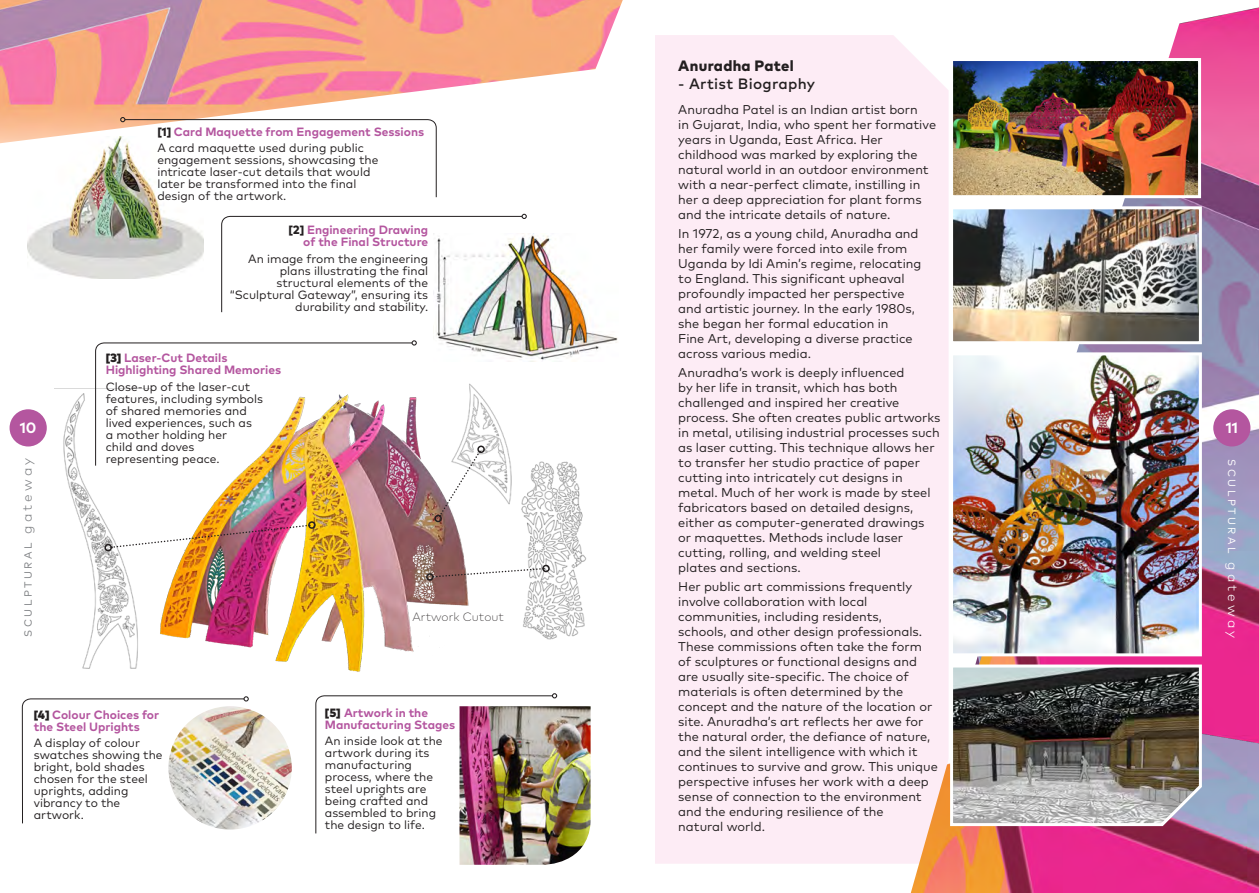
<style>
.page{position:relative;width:1259px;height:893px;background:#fff}
.page>*{position:absolute;margin:0;border:0;box-sizing:border-box;transform-origin:0 0}
.t1{font:500 15px "Mark Pro";letter-spacing:.02em;color:#231f20}
.t2{font:800 15px "Mark Pro";letter-spacing:.02em;color:#231f20}
.t3{font:700 15px "Mark Pro";color:#fff}
.t4{font:12.75px/15px "Mark Pro";color:#231f20}
.t5{font:12px/12px "Mark Pro";color:#231f20}
.t6{font:700 12px/12px "Mark Pro";color:#b4569f}
.t7{font:200 12px "Mark Pro";color:#231f20}
.t8{font:10.5px "Mark Pro";letter-spacing:.235em;color:#fff}
.t9{font:10.5px "Mark Pro";letter-spacing:.235em;color:#808285}
.s1{font-weight:800;color:#231f20}
.s2{font-weight:900;color:#231f20}
.s3{font-weight:300;font-size:13.5px}
</style>
<div class="page">
<div style="left:655px;top:35px;width:293px;height:829px;background:#fdecf5"></div>
<img style="left:910px;top:213px;width:349px;height:680px">
<img style="left:0;top:0;width:623px;height:143px">
<img style="left:954px;top:7px;width:305px;height:738px">
<div style="left:10px;top:409px;width:37px;height:37px;background:#b4569f;border-radius:50%"></div>
<div style="left:1213px;top:409px;width:37px;height:37px;background:#b4569f;border-radius:50%"></div>
<img style="left:954px;top:62px;width:243px;height:132px">
<div style="left:950px;top:58px;width:251px;height:140px;border:3px solid #fff"></div>
<img style="left:954px;top:210px;width:244px;height:130px">
<div style="left:950px;top:206px;width:252px;height:138px;border:3px solid #fff"></div>
<img style="left:954px;top:356px;width:244px;height:296px">
<div style="left:950px;top:352px;width:252px;height:304px;border:3px solid #fff"></div>
<svg style="left:948px;top:663px;width:255px;height:165px;background:#76706c"></svg>
<img style="left:28px;top:136px;width:132px;height:75px">
<img style="left:436px;top:234px;width:182px;height:128px">
<img style="left:469px;top:383px;width:43px;height:122px">
<img style="left:521px;top:461px;width:66px;height:179px">
<img style="left:168px;top:706px;width:124px;height:123px;border-radius:62px">
<img style="left:459px;top:706px;width:131px;height:159px">
<img style="left:244px;top:385px;width:229px;height:287px">
<svg style="left:120px;top:117px;width:316px;height:81px"></svg>
<img style="left:244px;top:340px;width:173px;height:126px">
<svg style="left:244px;top:214px;width:283px;height:99px"></svg>
<svg style="left:22px;top:211px;width:222px;height:613px"></svg>
<svg style="left:243px;top:696px;width:6px;height:5px"></svg>
<img style="left:315px;top:693px;width:242px;height:141px">
<img style="left:111px;top:524px;width:199px;height:25px">
<div style="left:104px;top:544px;width:8px;height:7px;border:2px solid #231f20;border-radius:50%"></div>
<div style="left:308px;top:521px;width:8px;height:8px;border:2px solid #231f20;border-radius:50%"></div>
<svg style="left:433px;top:567px;width:111px;height:11px"></svg>
<div style="left:542px;top:565px;width:8px;height:7px;border:2px solid #231f20;border-radius:50%"></div>
<div style="left:426px;top:573px;width:7px;height:8px;border:2px solid #231f20;border-radius:50%"></div>
<svg style="left:438px;top:451px;width:42px;height:66px"></svg>
<div style="left:477px;top:446px;width:8px;height:7px;border:2px solid #231f20;border-radius:50%"></div>
<div style="left:434px;top:515px;width:8px;height:7px;border:2px solid #231f20;border-radius:50%"></div>
<p class="t2" style="left:678px;top:55px;width:117px">Anuradha Patel</p>
<p class="t1" style="left:678px;top:73px;width:138px">- Artist Biography</p>
<p class="t4" style="left:678px;top:101px;width:259px">Anuradha Patel is an Indian artist born<br>in Gujarat, India, who spent her formative years in Uganda, East Africa. Her childhood was marked by exploring the natural world in an outdoor environment with a near-perfect climate, instilling in her a deep appreciation for plant forms and the intricate details of nature.</p>
<p class="t4" style="left:678px;top:225px;width:245px">In 1972, as a young child, Anuradha and her family were forced into exile from Uganda by Idi Amin’s regime, relocating to England. This significant upheaval profoundly impacted her perspective and artistic journey. In the early 1980s, she began her formal education in<br>Fine Art, developing a diverse practice across various media.</p>
<p class="t4" style="left:678px;top:364px;width:264px">Anuradha’s work is deeply influenced<br>by her life in transit, which has both challenged and inspired her creative process. She often creates public artworks in metal, utilising industrial processes such as laser cutting. This technique allows her to transfer her studio practice of paper cutting into intricately cut designs in metal. Much of her work is made by steel fabricators based on detailed designs, either as computer-generated drawings or maquettes. Methods include laser cutting, rolling, and welding steel<br>plates and sections.</p>
<p class="t4" style="left:678px;top:578px;width:261px">Her public art commissions frequently involve collaboration with local communities, including residents,<br>schools, and other design professionals.<br>These commissions often take the form of sculptures or functional designs and are usually site-specific. The choice of materials is often determined by the concept and the nature of the location or site. Anuradha’s art reflects her awe for the natural order, the defiance of nature, and the silent intelligence with which it continues to survive and grow. This unique perspective infuses her work with a deep sense of connection to the environment and the enduring resilience of the<br>natural world.</p>
<p class="t6" style="left:157px;top:124px;width:268px"><span class="s1">[1]</span> Card Maquette from Engagement Sessions</p>
<p class="t5" style="left:157px;top:141px;width:222px">A card maquette used during public engagement sessions, showcasing the intricate laser-cut details that would later be transformed into the final design of the artwork.</p>
<p class="t6" style="left:288px;top:223px;width:141px;text-align:right"><span class="s1">[2]</span> Engineering Drawing of the Final Structure</p>
<p class="t5" style="left:230px;top:252px;width:200px;text-align:right">An image from the engineering plans illustrating the final structural elements of the “Sculptural Gateway”, ensuring its durability and stability.</p>
<p class="t6" style="left:106px;top:351px;width:177px"><span class="s2">[3]</span> Laser-Cut Details<br>Highlighting Shared Memories</p>
<p class="t5" style="left:106px;top:379px;width:159px">Close-up of the laser-cut features, including symbols of shared memories and lived experiences, such as<br>a mother holding her<br>child and doves representing peace.</p>
<p class="t3" style="left:20px;top:417px;width:18px">10</p>
<p class="t3" style="left:1225px;top:417px;width:14px">11</p>
<p class="t9" style="left:20px;top:637px;width:180px;rotate:-90deg">SCULPTURAL <span class="s3">gateway</span></p>
<p class="t8" style="left:1239px;top:459px;width:180px;rotate:90deg">SCULPTURAL <span class="s3">gateway</span></p>
<p class="t7" style="left:412px;top:607px;width:93px">Artwork Cutout</p>
<p class="t6" style="left:325px;top:705px;width:132px"><span class="s2">[5]</span> Artwork in the<br>Manufacturing Stages</p>
<p class="t5" style="left:325px;top:734px;width:119px">An inside look at the artwork during its manufacturing process, where the steel uprights are being crafted and assembled to bring the design to life.</p>
<p class="t6" style="left:34px;top:708px;width:127px"><span class="s2">[4]</span> Colour Choices for the Steel Uprights</p>
<p class="t5" style="left:34px;top:736px;width:130px">A display of colour swatches showing the bright, bold shades chosen for the steel uprights, adding vibrancy to the artwork.</p>
</div>
